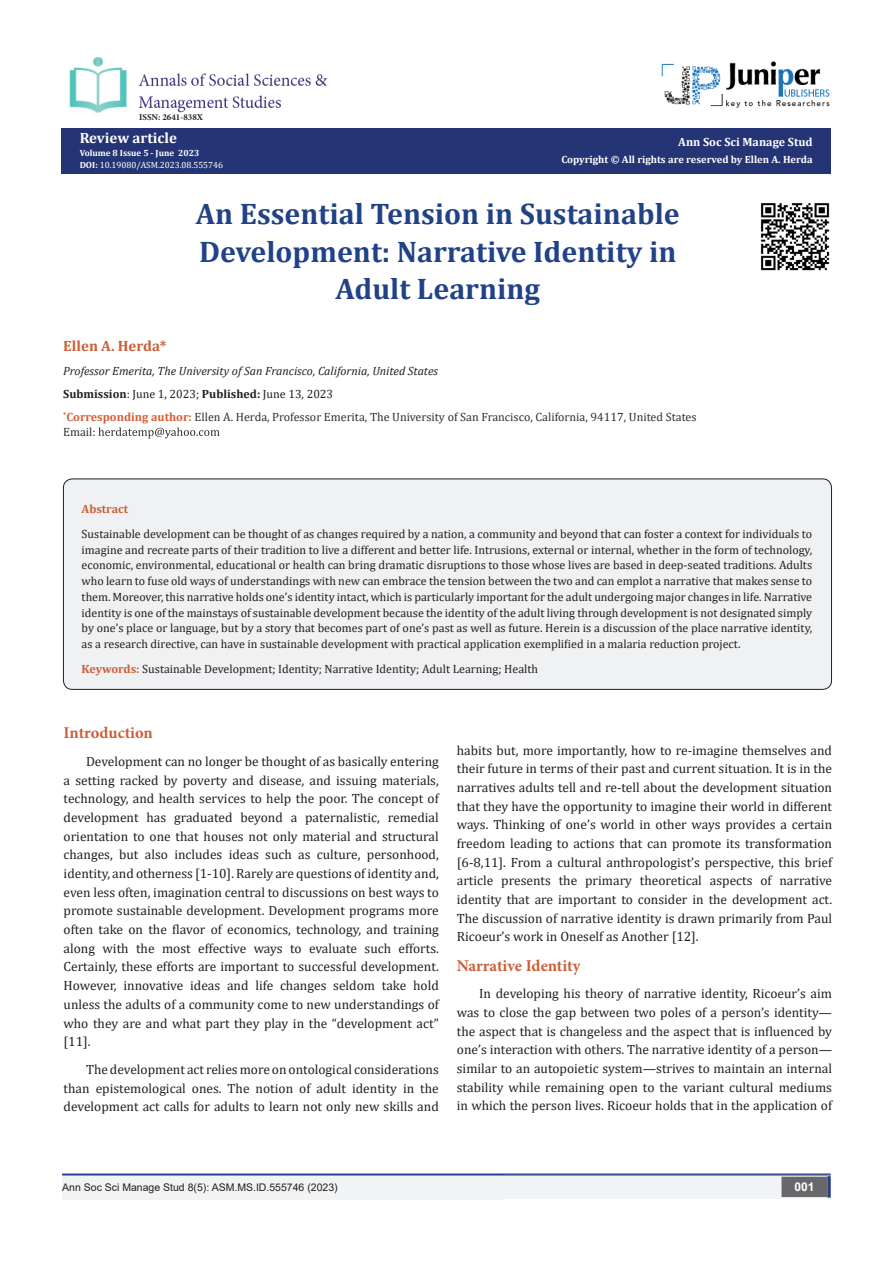
<style>
.page{position:relative;width:893px;height:1263px;background:#fff}
.page>*{position:absolute;margin:0;border:0;box-sizing:border-box;transform-origin:0 0}
.t1{font:700 29.85px/37.3px "Cambria";color:#214287;text-align:center}
.t2{font:700 16.5px "Minion Pro";letter-spacing:-.005em;color:#ca5f37}
.t3{font:700 15px "Cambria";color:#fff}
.t4{font:700 15px "Cambria";color:#ca6036}
.t5{font:13.5px/18.8px "Cambria";color:#231f20;text-align:justify}
.t6{font:12px/15.8px "Cambria";color:#231f20;text-align:justify}
.t7{font:12px "Cambria";color:#312f30}
.t8{font:italic 12px "Cambria";color:#231f20}
.t9{font:700 12px "Cambria";color:#fff}
.List_Paragraph{font:700 12px "Cambria";color:#ca5f37}
.t10{font:700 12px "Arial";color:#fff}
.t11{font:10.5px "Arial";color:#231f20}
.t12{font:700 10.5px "Cambria";color:#fff}
.t13{font:9px "Cambria";color:#fff}
.t14{font:700 9px "Cambria";color:#fff}
.t15{font:700 9px "Minion Pro";color:#231f20}
.s1{font-weight:700}
.s2{font-weight:700;color:#d55e37}
.s3{font-weight:700;color:#ca5f37}
</style>
<div class="page">
<div style="left:62px;top:1175px;width:441px;height:24px;background:#f2f3f4"></div>
<div style="left:503px;top:1173px;width:328px;height:26px;background:#f2f3f4"></div>
<div style="left:782px;top:1177px;width:45px;height:19px;background:#68676a"></div>
<div style="left:781px;top:1177px;width:46px;height:20px;border:2px solid #68676a"></div>
<svg style="left:827px;top:1176px;width:4px;height:21px"></svg>
<div style="left:62px;top:129px;width:768px;height:45px;background:#253474"></div>
<div style="left:446px;top:129px;width:385px;height:45px;background:#253474"></div>
<svg style="left:98px;top:427px;width:122px;height:11px"></svg>
<hr style="left:62px;top:1173px;width:769px;height:2px;background:#253f8e">
<img style="left:661px;top:61px;width:169px;height:47px">
<img style="left:69px;top:58px;width:259px;height:55px">
<div style="left:63px;top:479px;width:768px;height:210px;background:#f0f1f2;border-radius:9px"></div>
<div style="left:63px;top:479px;width:769px;height:211px;border:1px solid #231f20;border-radius:9px"></div>
<img style="left:760px;top:203px;width:70px;height:68px">
<p class="t15" style="left:139px;top:111px;width:65px">ISSN: 2641-838X</p>
<p class="t3" style="left:80px;top:128px;width:99px">Review article</p>
<p class="t14" style="left:80px;top:146px;width:121px">Volume 8 Issue 5 - June 2023</p>
<p class="t13" style="left:80px;top:160px;width:145px"><span class="s1">DOI:</span> 10.19080/ASM.2023.08.555746</p>
<p class="t9" style="left:678px;top:134px;width:136px">Ann Soc Sci Manage Stud</p>
<p class="t12" style="left:561px;top:152px;width:253px">Copyright © All rights are reserved by Ellen A. Herda</p>
<p class="t1" style="left:196px;top:194px;width:485px">An Essential Tension in Sustainable<br>Development: Narrative Identity in<br>Adult Learning</p>
<p class="t4" style="left:63px;top:336px;width:105px">Ellen A. Herda*</p>
<p class="t8" style="left:63px;top:362px;width:376px">Professor Emerita, The University of San Francisco, California, United States</p>
<p class="t6" style="left:63px;top:386px;width:271px"><span class="s1">Submission</span>: June 1, 2023; <span class="s1">Published:</span> June 13, 2023</p>
<p class="t7" style="left:63px;top:410px;width:635px"><sup>*</sup><span class="s2">Corresponding author:</span> Ellen A. Herda, Professor Emerita, The University of San Francisco, California, 94117, United States</p>
<p class="t7" style="left:63px;top:425px;width:34px">Email:</p>
<p class="List_Paragraph" style="left:82px;top:501px;width:48px">Abstract</p>
<p class="t6" style="left:82px;top:526px;width:732px">Sustainable development can be thought of as changes required by a nation, a community and beyond that can foster a context for individuals to imagine and recreate parts of their tradition to live a different and better life. Intrusions, external or internal, whether in the form of technology, economic, environmental, educational or health can bring dramatic disruptions to those whose lives are based in deep-seated traditions. Adults who learn to fuse old ways of understandings with new can embrace the tension between the two and can emplot a narrative that makes sense to them. Moreover, this narrative holds one’s identity intact, which is particularly important for the adult undergoing major changes in life. Narrative identity is one of the mainstays of sustainable development because the identity of the adult living through development is not designated simply by one’s place or language, but by a story that becomes part of one’s past as well as future. Herein is a discussion of the place narrative identity, as a research directive, can have in sustainable development with practical application exemplified in a malaria reduction project.</p>
<p class="t6" style="left:82px;top:661px;width:458px"><span class="s3">Keywords:</span> Sustainable Development; Identity; Narrative Identity; Adult Learning; Health</p>
<p class="t2" style="left:64px;top:721px;width:91px">Introduction</p>
<p class="t5" style="left:64px;top:752px;width:377px;text-indent:22px">Development can no longer be thought of as basically entering a setting racked by poverty and disease, and issuing materials, technology, and health services to help the poor. The concept of development has graduated beyond a paternalistic, remedial orientation to one that houses not only material and structural changes, but also includes ideas such as culture, personhood, identity, and otherness [1-10]. Rarely are questions of identity and, even less often, imagination central to discussions on best ways to promote sustainable development. Development programs more often take on the flavor of economics, technology, and training along with the most effective ways to evaluate such efforts.<br>Certainly, these efforts are important to successful development.<br>However, innovative ideas and life changes seldom take hold unless the adults of a community come to new understandings of who they are and what part they play in the “development act” [11].</p>
<p class="t5" style="left:64px;top:1060px;width:377px;text-indent:22px">The development act relies more on ontological considerations than epistemological ones. The notion of adult identity in the development act calls for adults to learn not only new skills and</p>
<p class="t5" style="left:457px;top:740px;width:377px">habits but, more importantly, how to re-imagine themselves and their future in terms of their past and current situation. It is in the narratives adults tell and re-tell about the development situation that they have the opportunity to imagine their world in different ways. Thinking of one’s world in other ways provides a certain freedom leading to actions that can promote its transformation [6-8,11]. From a cultural anthropologist’s perspective, this brief article presents the primary theoretical aspects of narrative identity that are important to consider in the development act.<br>The discussion of narrative identity is drawn primarily from Paul Ricoeur’s work in Oneself as Another [12].</p>
<p class="t2" style="left:457px;top:954px;width:125px">Narrative Identity</p>
<p class="t5" style="left:457px;top:984px;width:377px;text-indent:22px">In developing his theory of narrative identity, Ricoeur’s aim was to close the gap between two poles of a person’s identity— the aspect that is changeless and the aspect that is influenced by one’s interaction with others. The narrative identity of a person— similar to an autopoietic system—strives to maintain an internal stability while remaining open to the variant cultural mediums in which the person lives. Ricoeur holds that in the application of</p>
<p class="t11" style="left:62px;top:1180px;width:277px">Ann Soc Sci Manage Stud 8(5): ASM.MS.ID.555746 (2023)</p>
<p class="t10" style="left:794px;top:1178px;width:22px">001</p>
</div>
